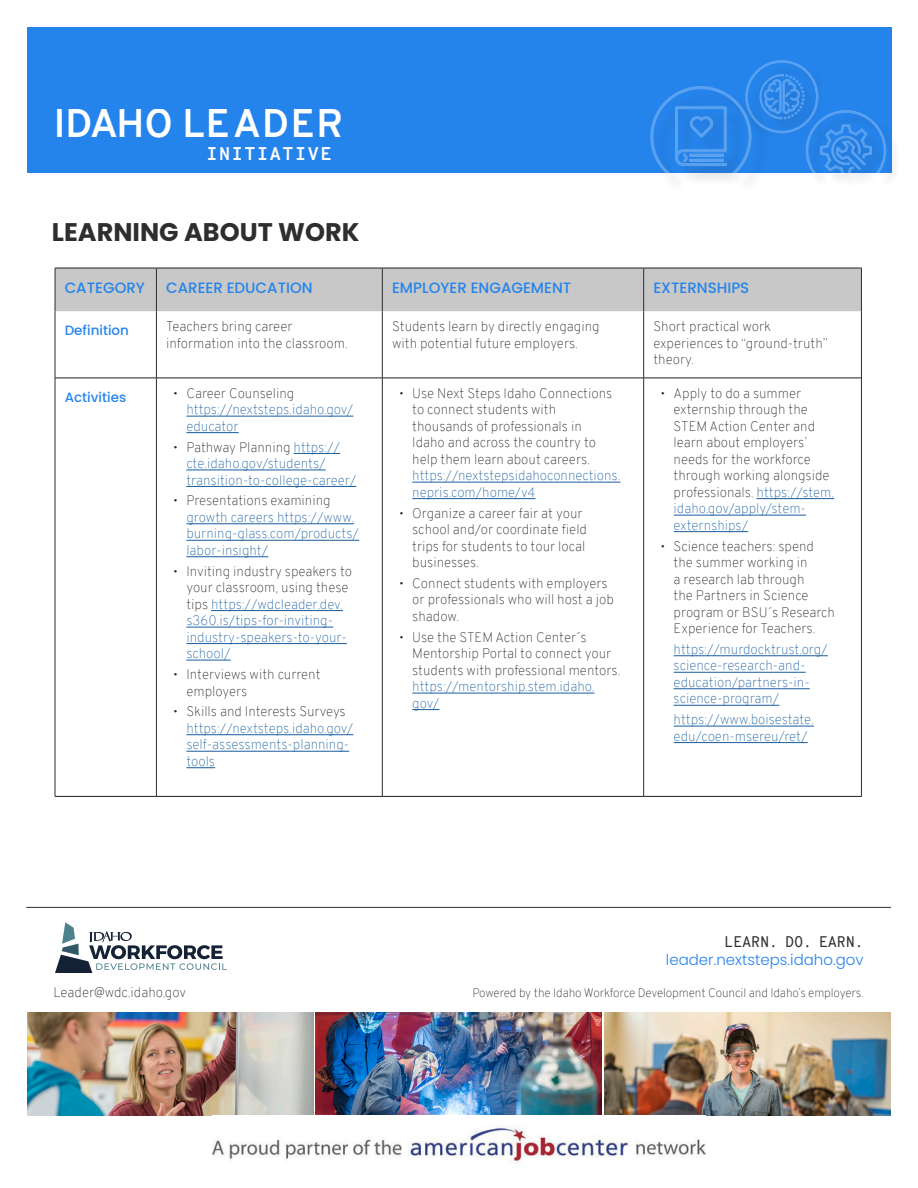
<style>
.page{position:relative;width:918px;height:1188px;background:#fff}
.page>*{position:absolute;margin:0;border:0;box-sizing:border-box;transform-origin:0 0}
.t1{font:700 39px "Overpass";letter-spacing:.03em;color:#fff}
.t2{font:700 25.5px "Poppins";color:#2e2e2e}
.t3{font:700 18px "Overpass Mono";letter-spacing:.09em;color:#fff}
.Table_subhead{font:500 15px "Poppins";color:#2584ec}
.t4{font:300 15px "Poppins";color:#2584ec}
.t5{font:15px "Overpass Mono";letter-spacing:-.025em;color:#2e2e2e}
.Body{font:100 13.5px/16.5px "Overpass";color:#231f20}
.Body_bullets{font:100 13.5px/16.5px "Overpass";color:#175d9e}
.Table_left_column{font:500 13.5px "Poppins";color:#2584ec}
.Body-2{font:100 12px "Overpass";letter-spacing:-.01em;color:#231f20}
.s1{color:#231f20}
.s2{color:#175d9e}
</style>
<div class="page">
<div style="left:56px;top:269px;width:805px;height:42px;background:#c8c8c8"></div>
<hr style="left:55px;top:311px;width:1px;height:67px;background:#2e2e2e">
<hr style="left:156px;top:311px;width:1px;height:67px;background:#2e2e2e">
<hr style="left:382px;top:311px;width:1px;height:67px;background:#2e2e2e">
<hr style="left:643px;top:311px;width:1px;height:67px;background:#2e2e2e">
<hr style="left:861px;top:311px;width:1px;height:67px;background:#2e2e2e">
<hr style="left:55px;top:378px;width:1px;height:418px;background:#2e2e2e">
<hr style="left:156px;top:378px;width:1px;height:418px;background:#2e2e2e">
<hr style="left:382px;top:378px;width:1px;height:418px;background:#2e2e2e">
<hr style="left:643px;top:378px;width:1px;height:418px;background:#2e2e2e">
<hr style="left:861px;top:378px;width:1px;height:418px;background:#2e2e2e">
<hr style="left:55px;top:378px;width:101px;height:1px;background:#231f20">
<hr style="left:156px;top:378px;width:226px;height:1px;background:#231f20">
<hr style="left:382px;top:378px;width:262px;height:1px;background:#231f20">
<hr style="left:644px;top:378px;width:217px;height:1px;background:#231f20">
<hr style="left:55px;top:796px;width:101px;height:1px;background:#231f20">
<hr style="left:156px;top:796px;width:226px;height:1px;background:#231f20">
<hr style="left:382px;top:796px;width:262px;height:1px;background:#231f20">
<hr style="left:644px;top:796px;width:218px;height:1px;background:#231f20">
<hr style="left:55px;top:268px;width:101px;height:1px;background:#231f20">
<hr style="left:156px;top:268px;width:226px;height:1px;background:#231f20">
<hr style="left:382px;top:268px;width:262px;height:1px;background:#231f20">
<hr style="left:644px;top:268px;width:218px;height:1px;background:#231f20">
<hr style="left:55px;top:268px;width:1px;height:43px;background:#2e2e2e">
<hr style="left:156px;top:268px;width:1px;height:43px;background:#2e2e2e">
<hr style="left:382px;top:268px;width:1px;height:43px;background:#2e2e2e">
<hr style="left:643px;top:268px;width:1px;height:43px;background:#2e2e2e">
<hr style="left:861px;top:268px;width:1px;height:43px;background:#2e2e2e">
<hr style="left:186px;top:416px;width:167px;height:1px;background:#175d9e">
<hr style="left:186px;top:432px;width:53px;height:1px;background:#175d9e">
<hr style="left:294px;top:453px;width:46px;height:1px;background:#175d9e">
<hr style="left:186px;top:470px;width:140px;height:1px;background:#175d9e">
<hr style="left:186px;top:486px;width:170px;height:1px;background:#175d9e">
<hr style="left:186px;top:524px;width:168px;height:1px;background:#175d9e">
<hr style="left:186px;top:540px;width:173px;height:1px;background:#175d9e">
<hr style="left:186px;top:557px;width:82px;height:1px;background:#175d9e">
<hr style="left:211px;top:610px;width:132px;height:1px;background:#175d9e">
<hr style="left:186px;top:627px;width:147px;height:1px;background:#175d9e">
<hr style="left:186px;top:643px;width:161px;height:1px;background:#175d9e">
<hr style="left:186px;top:660px;width:45px;height:1px;background:#175d9e">
<hr style="left:186px;top:734px;width:167px;height:1px;background:#175d9e">
<hr style="left:186px;top:751px;width:163px;height:1px;background:#175d9e">
<svg style="left:186px;top:767px;width:29px;height:1px"></svg>
<hr style="left:412px;top:482px;width:208px;height:1px;background:#175d9e">
<hr style="left:412px;top:498px;width:123px;height:1px;background:#175d9e">
<hr style="left:412px;top:693px;width:182px;height:1px;background:#175d9e">
<svg style="left:412px;top:709px;width:27px;height:1px"></svg>
<hr style="left:757px;top:498px;width:77px;height:1px;background:#175d9e">
<hr style="left:674px;top:515px;width:132px;height:1px;background:#175d9e">
<hr style="left:674px;top:531px;width:74px;height:1px;background:#175d9e">
<hr style="left:674px;top:656px;width:154px;height:1px;background:#175d9e">
<hr style="left:674px;top:672px;width:132px;height:1px;background:#175d9e">
<hr style="left:674px;top:689px;width:136px;height:1px;background:#175d9e">
<hr style="left:674px;top:705px;width:105px;height:1px;background:#175d9e">
<hr style="left:674px;top:726px;width:140px;height:1px;background:#175d9e">
<hr style="left:674px;top:742px;width:134px;height:1px;background:#175d9e">
<div style="left:27px;top:27px;width:864px;height:146px;background:#2584ec"></div>
<div style="left:808px;top:112px;width:94px;height:77px;background:#231f20;opacity:.75"></div>
<div style="left:653px;top:89px;width:119px;height:104px;background:#231f20;opacity:.75"></div>
<svg style="left:650px;top:60px;width:236px;height:113px"></svg>
<img style="left:27px;top:1012px;width:575px;height:104px">
<img style="left:604px;top:1012px;width:287px;height:104px">
<hr style="left:26px;top:907px;width:865px;height:1px;background:#2e2e2e">
<svg style="left:55px;top:922px;width:172px;height:51px"></svg>
<img style="left:213px;top:1126px;width:492px;height:36px">
<h1 class="t1" style="left:53px;top:95px;width:292px">IDAHO LEADER</h1>
<h3 class="t3" style="left:206px;top:141px;width:127px">INITIATIVE</h3>
<p class="t2" style="left:52px;top:218px;width:309px">LEARNING ABOUT WORK</p>
<p class="Table_subhead" style="left:65px;top:280px;width:82px">CATEGORY</p>
<p class="Table_subhead" style="left:166px;top:280px;width:148px">CAREER EDUCATION</p>
<p class="Table_subhead" style="left:392px;top:280px;width:181px">EMPLOYER ENGAGEMENT</p>
<p class="Table_subhead" style="left:653px;top:280px;width:97px">EXTERNSHIPS</p>
<p class="Table_left_column" style="left:65px;top:323px;width:66px">Definition</p>
<p class="Body" style="left:166px;top:318px;width:183px">Teachers bring career information into the classroom.</p>
<p class="Body" style="left:392px;top:318px;width:209px">Students learn by directly engaging with potential future employers.</p>
<p class="Body" style="left:653px;top:318px;width:176px">Short practical work experiences to “ground-truth” theory.</p>
<p class="Table_left_column" style="left:65px;top:389px;width:63px">Activities</p>
<p class="Body_bullets" style="left:186px;top:385px;width:168px;text-indent:-14px"><span class="s1">• Career Counseling </span>https://nextsteps.idaho.gov/ educator</p>
<p class="Body_bullets" style="left:186px;top:439px;width:172px;text-indent:-14px"><span class="s1">• Pathway Planning</span> https:// cte.idaho.gov/students/ transition-to-college-career/</p>
<p class="Body_bullets" style="left:186px;top:493px;width:174px;text-indent:-14px"><span class="s1">• Presentations examining </span>growth careers https://www. burning-glass.com/products/ labor-insight/</p>
<p class="Body_bullets" style="left:186px;top:563px;width:167px;text-indent:-14px"><span class="s1">• Inviting industry speakers to your classroom, using these tips</span> https://wdcleader.dev. s360.is/tips-for-inviting&shy;industry-speakers-to-your&shy;school/</p>
<p class="Body" style="left:186px;top:666px;width:136px;text-indent:-14px">• Interviews with current employers</p>
<p class="Body_bullets" style="left:186px;top:703px;width:168px;text-indent:-14px"><span class="s1">• Skills and Interests Surveys </span>https://nextsteps.idaho.gov/ self-assessments-planning&shy;tools</p>
<p class="Body" style="left:412px;top:385px;width:210px;text-indent:-14px">• Use Next Steps Idaho Connections to connect students with thousands of professionals in<br>Idaho and across the country to help them learn about careers. <span class="s2">https://nextstepsidahoconnections. nepris.com/home/v4</span></p>
<p class="Body" style="left:412px;top:505px;width:176px;text-indent:-14px">• Organize a career fair at your school and/or coordinate field trips for students to tour local businesses.</p>
<p class="Body" style="left:412px;top:575px;width:203px;text-indent:-14px">• Connect students with employers or professionals who will host a job shadow.</p>
<p class="Body" style="left:412px;top:629px;width:210px;text-indent:-14px">• Use the STEM Action Center´s<br>Mentorship Portal to connect your students with professional mentors. <span class="s2">https://mentorship.stem.idaho. gov/</span></p>
<p class="Body" style="left:674px;top:385px;width:162px;text-indent:-14px">• Apply to do a summer externship through the<br>STEM Action Center and learn about employers’ needs for the workforce through working alongside professionals. <span class="s2">https://stem. idaho.gov/apply/stem&shy;externships/</span></p>
<p class="Body" style="left:674px;top:538px;width:163px;text-indent:-14px">• Science teachers: spend the summer working in<br>a research lab through<br>the Partners in Science program or BSU´s Research<br>Experience for Teachers.</p>
<p class="Body_bullets" style="left:674px;top:641px;width:156px">https://murdocktrust.org/ science-research-and&shy;education/partners-in&shy;science-program/</p>
<p class="Body_bullets" style="left:674px;top:711px;width:142px">https://www.boisestate. edu/coen-msereu/ret/</p>
<p class="Body" style="left:53px;top:984px;width:134px">Leader@wdc.idaho.gov</p>
<p class="t5" style="left:725px;top:931px;width:141px">LEARN. DO. EARN.</p>
<p class="t4" style="left:666px;top:951px;width:199px">leader.nextsteps.idaho.gov</p>
<p class="Body-2" style="left:472px;top:985px;width:393px">Powered by the Idaho Workforce Development Council and Idaho’s employers.</p>
</div>
